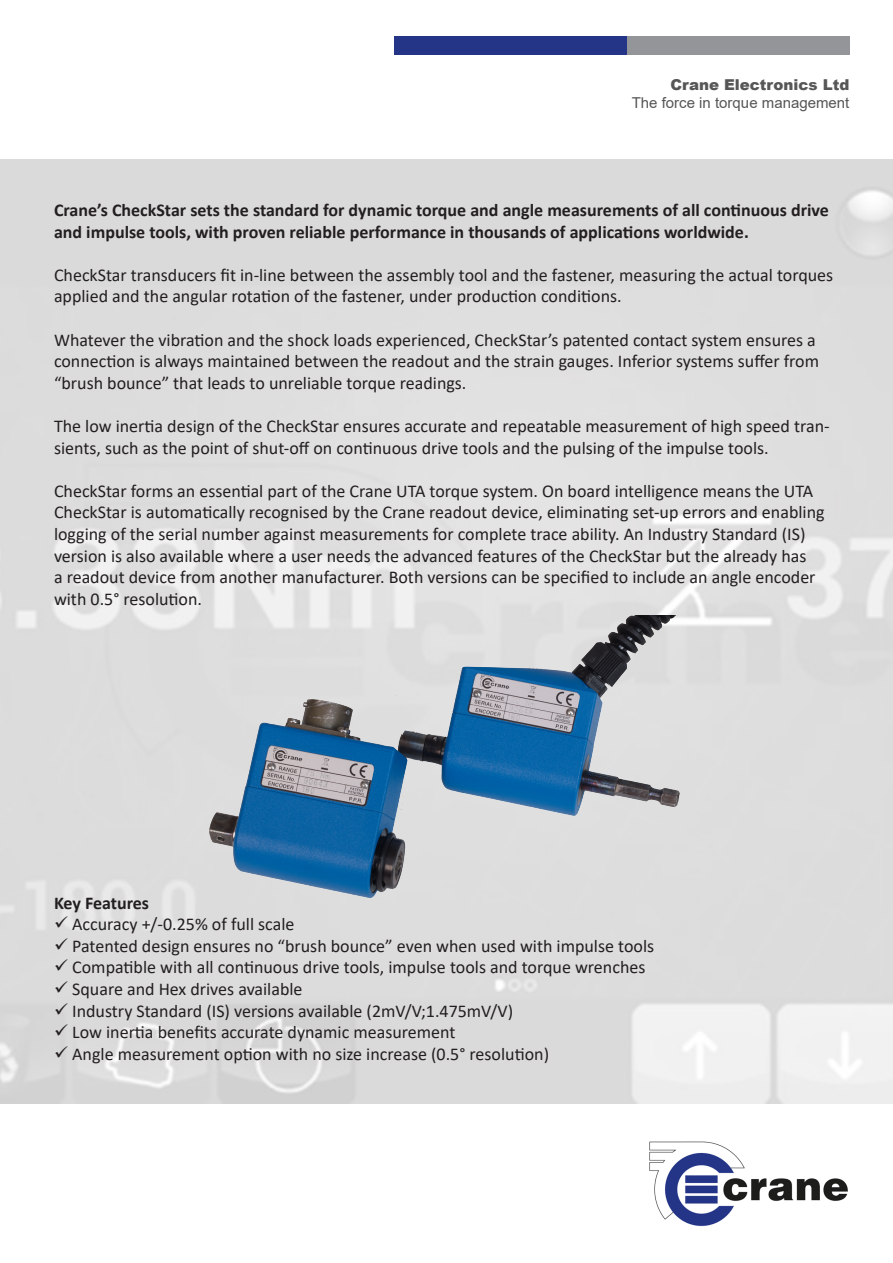
<style>
.page{position:relative;width:893px;height:1263px;background:#fff}
.page>*{position:absolute;margin:0;border:0;box-sizing:border-box;transform-origin:0 0}
.t1{font:18px/21.6px "Calibri";color:#231f20}
.t2{font:700 18px/21.6px "Calibri";color:#231f20}
.t3{font:15px "Arial";color:#575656}
.t4{font:900 15px "Arial";color:#575656}
</style>
<div class="page">
<div style="left:395px;top:37px;width:232px;height:18px;background:#243587"></div>
<div style="left:627px;top:37px;width:222px;height:18px;background:#939598"></div>
<img style="left:186px;top:615px;width:506px;height:327px">
<img style="left:649px;top:1141px;width:199px;height:86px">
<p class="t4" style="left:670px;top:74px;width:180px">Crane Electronics Ltd</p>
<p class="t3" style="left:632px;top:92px;width:219px">The force in torque management</p>
<p class="t2" style="left:54px;top:199px;width:776px">Crane’s CheckStar sets the standard for dynamic torque and angle measurements of all continuous drive and impulse tools, with proven reliable performance in thousands of applications worldwide.</p>
<p class="t1" style="left:54px;top:264px;width:781px">CheckStar transducers fit in-line between the assembly tool and the fastener, measuring the actual torques applied and the angular rotation of the fastener, under production conditions.</p>
<p class="t1" style="left:54px;top:328px;width:767px">Whatever the vibration and the shock loads experienced, CheckStar’s patented contact system ensures a connection is always maintained between the readout and the strain gauges. Inferior systems suffer from “brush bounce” that leads to unreliable torque readings.</p>
<p class="t1" style="left:54px;top:415px;width:777px">The low inertia design of the CheckStar ensures accurate and repeatable measurement of high speed tran&shy;sients, such as the point of shut-off on continuous drive tools and the pulsing of the impulse tools.</p>
<p class="t1" style="left:54px;top:480px;width:772px">CheckStar forms an essential part of the Crane UTA torque system. On board intelligence means the UTA CheckStar is automatically recognised by the Crane readout device, eliminating set-up errors and enabling logging of the serial number against measurements for complete trace ability. An Industry Standard (IS) version is also available where a user needs the advanced features of the CheckStar but the already has<br>a readout device from another manufacturer. Both versions can be specified to include an angle encoder with 0.5° resolution.</p>
<p class="t2" style="left:54px;top:892px;width:97px">Key Features</p>
<p class="t1" style="left:54px;top:913px;width:242px">✓ Accuracy +/-0.25% of full scale</p>
<p class="t1" style="left:54px;top:935px;width:602px">✓ Patented design ensures no “brush bounce” even when used with impulse tools</p>
<p class="t1" style="left:54px;top:956px;width:593px">✓ Compatible with all continuous drive tools, impulse tools and torque wrenches</p>
<p class="t1" style="left:54px;top:978px;width:250px">✓ Square and Hex drives available</p>
<p class="t1" style="left:54px;top:999px;width:461px">✓ Industry Standard (IS) versions available (2mV/V;1.475mV/V)</p>
<p class="t1" style="left:54px;top:1021px;width:403px">✓ Low inertia benefits accurate dynamic measurement</p>
<p class="t1" style="left:54px;top:1043px;width:497px">✓ Angle measurement option with no size increase (0.5° resolution)</p>
</div>
